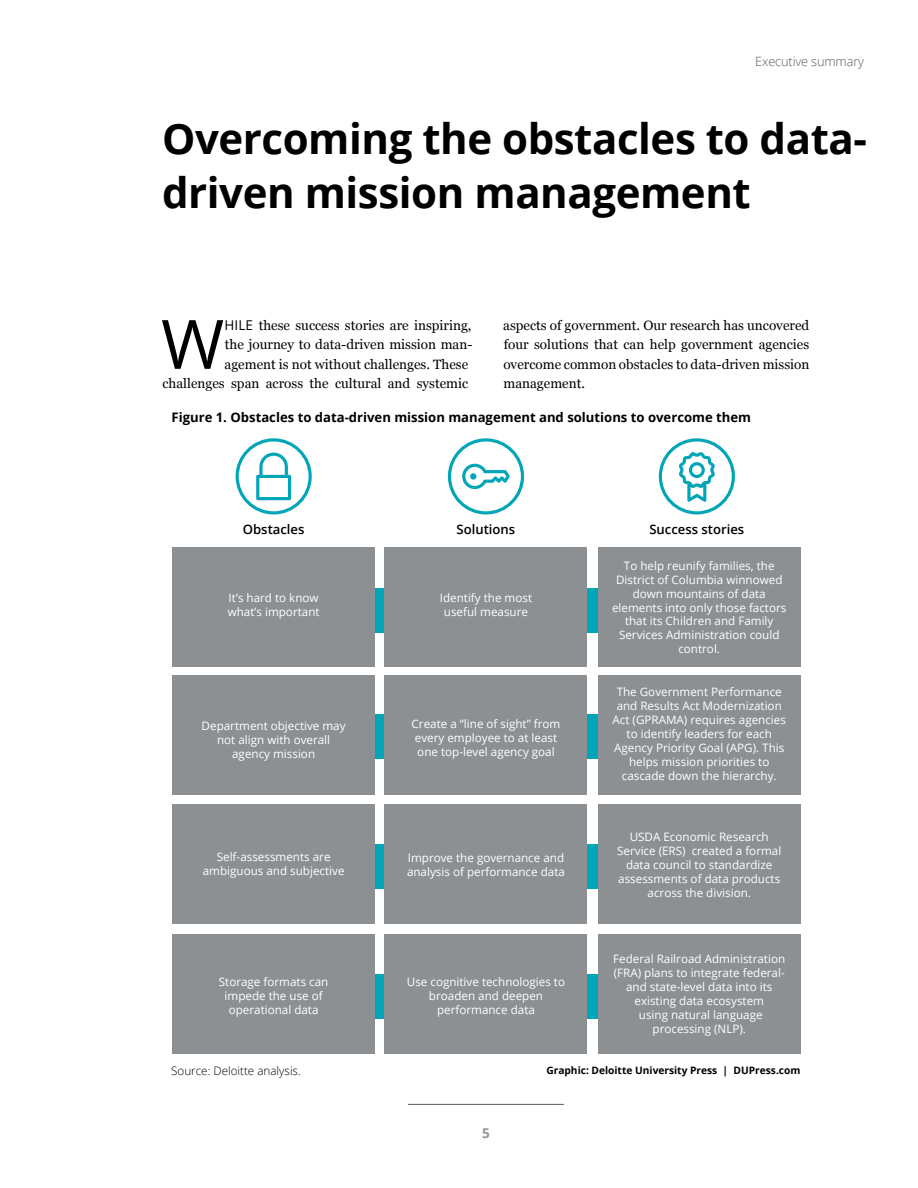
<style>
.page{position:relative;width:918px;height:1188px;background:#fff}
.page>*{position:absolute;margin:0;border:0;box-sizing:border-box;transform-origin:0 0}
.t1{font:68.1px "Open Sans";color:#000}
.t2{font:700 42px/54px "Open Sans";letter-spacing:-.01em;color:#000}
.t3{font:13.5px/19.5px "Georgia";color:#000;text-align:justify}
.t4{font:700 13.5px "Open Sans";color:#939598}
.t5{font:700 13.05px "Open Sans";color:#000}
.t6{font:600 13.05px "Open Sans";color:#000}
.t7{font:300 12.75px "Open Sans";letter-spacing:-.01em;color:#58595b}
.t8{font:11.7px/14px "Open Sans";color:#fff;text-align:center}
.t9{font:300 11.7px "Open Sans";color:#010101}
.t10{font:700 10.2px "Open Sans";color:#000}
.s1{font-family:"Open Sans"}
</style>
<div class="page">
<hr style="left:408px;top:1104px;width:156px;height:1px;background:#58595b">
<div style="left:172px;top:588px;width:628px;height:45px;background:#00a5b8"></div>
<svg style="left:659px;top:438px;width:76px;height:76px"></svg>
<svg style="left:236px;top:438px;width:76px;height:76px"></svg>
<svg style="left:448px;top:438px;width:76px;height:76px"></svg>
<div style="left:470px;top:473px;width:6px;height:7px;background:#00a5b8;border-radius:50%"></div>
<div style="left:172px;top:547px;width:203px;height:120px;background:#8c9093"></div>
<div style="left:385px;top:547px;width:202px;height:120px;background:#8c9093"></div>
<div style="left:598px;top:547px;width:202px;height:120px;background:#8c9093"></div>
<div style="left:172px;top:714px;width:628px;height:45px;background:#00a5b8"></div>
<div style="left:172px;top:675px;width:203px;height:120px;background:#8c9093"></div>
<div style="left:385px;top:676px;width:202px;height:119px;background:#8c9093"></div>
<div style="left:598px;top:675px;width:202px;height:120px;background:#8c9093"></div>
<div style="left:172px;top:844px;width:628px;height:44px;background:#00a5b8"></div>
<div style="left:172px;top:804px;width:203px;height:120px;background:#8c9093"></div>
<div style="left:385px;top:804px;width:202px;height:120px;background:#8c9093"></div>
<div style="left:598px;top:804px;width:202px;height:120px;background:#8c9093"></div>
<div style="left:172px;top:975px;width:628px;height:44px;background:#00a5b8"></div>
<div style="left:172px;top:934px;width:203px;height:120px;background:#8c9093"></div>
<div style="left:385px;top:934px;width:202px;height:120px;background:#8c9093"></div>
<div style="left:598px;top:934px;width:202px;height:120px;background:#8c9093"></div>
<p class="t7" style="left:755px;top:53px;width:110px">Executive summary</p>
<h2 class="t2" style="left:162px;top:110px;width:707px">Overcoming the obstacles to data&shy;driven mission management</h2>
<h1 class="t1" style="left:161px;top:297px;width:65px">W</h1>
<p class="t3" style="left:225px;top:315px;width:248px"><span class="s1">HILE</span> these success stories are inspiring,</p>
<p class="t3" style="left:225px;top:334px;width:249px">the journey to data-driven mission man-</p>
<p class="t3" style="left:225px;top:354px;width:245px">agement is not without challenges. These</p>
<p class="t3" style="left:162px;top:373px;width:307px">challenges span across the cultural and systemic</p>
<p class="t3" style="left:503px;top:315px;width:308px">aspects of government. Our research has uncovered four solutions that can help government agencies overcome common obstacles to data-driven mission management.</p>
<p class="t5" style="left:172px;top:408px;width:581px">Figure 1. Obstacles to data-driven mission management and solutions to overcome them</p>
<p class="t6" style="left:243px;top:520px;width:63px">Obstacles</p>
<p class="t6" style="left:457px;top:520px;width:60px">Solutions</p>
<p class="t6" style="left:649px;top:520px;width:96px">Success stories</p>
<p class="t8" style="left:228px;top:591px;width:93px;text-align:left">It’s hard to know what’s important</p>
<p class="t8" style="left:440px;top:591px;width:94px">Identify the most useful measure</p>
<p class="t8" style="left:202px;top:718px;width:145px">Department objective may not align with overall agency mission</p>
<p class="t8" style="left:412px;top:716px;width:150px;text-align:left">Create a “line of sight” from every employee to at least one top-level agency goal</p>
<p class="t8" style="left:203px;top:850px;width:143px">Self-assessments are ambiguous and subjective</p>
<p class="t8" style="left:407px;top:851px;width:159px;text-align:left">Improve the governance and analysis of performance data</p>
<p class="t8" style="left:219px;top:974px;width:111px">Storage formats can impede the use of operational data</p>
<p class="t8" style="left:407px;top:974px;width:160px">Use cognitive technologies to broaden and deepen performance data</p>
<p class="t8" style="left:612px;top:558px;width:176px">To help reunify families, the<br>District of Columbia winnowed down mountains of data elements into only those factors that its Children and Family<br>Services Administration could control.</p>
<p class="t8" style="left:613px;top:685px;width:175px">The Government Performance and Results Act Modernization<br>Act (GPRAMA) requires agencies to identify leaders for each<br>Agency Priority Goal (APG). This helps mission priorities to cascade down the hierarchy.</p>
<p class="t8" style="left:617px;top:829px;width:166px">USDA Economic Research<br>Service (ERS) created a formal data council to standardize assessments of data products across the division.</p>
<p class="t8" style="left:613px;top:952px;width:173px">Federal Railroad Administration (FRA) plans to integrate federal&shy;and state-level data into its existing data ecosystem<br>using natural language processing (NLP).</p>
<p class="t9" style="left:171px;top:1062px;width:131px">Source: Deloitte analysis.</p>
<p class="t10" style="left:546px;top:1063px;width:256px">Graphic: Deloitte University Press | DUPress.com</p>
<p class="t4" style="left:482px;top:1123px;width:9px">5</p>
</div>
